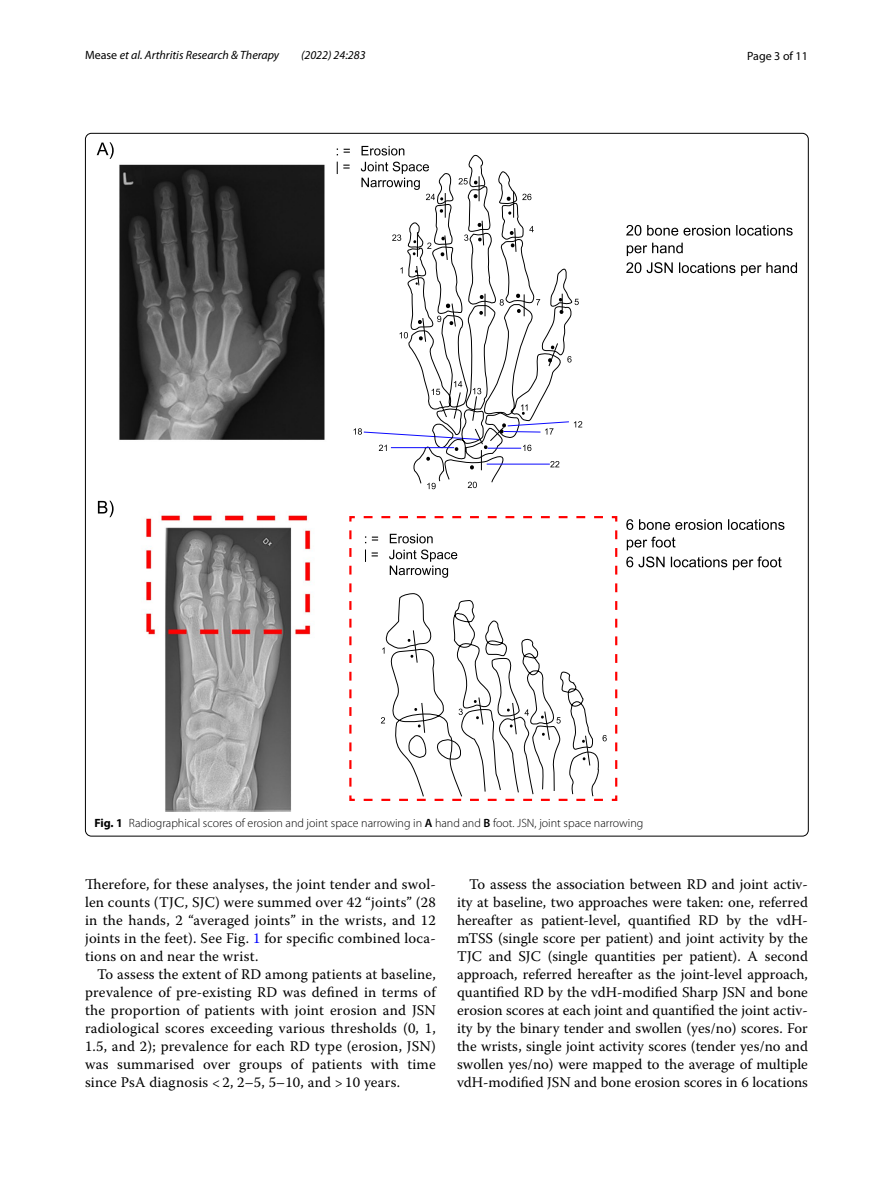
<style>
.page{position:relative;width:893px;height:1187px;background:#fff}
.page>*{position:absolute;margin:0;border:0;box-sizing:border-box;transform-origin:0 0}
.t1{font:14.7px/18px "Warnock Pro";letter-spacing:.015em;color:#000;text-align:justify}
.t2{font:300 12px "Myriad Pro";color:#000}
.t3{font:italic 12px "Myriad Pro";color:#000}
.t4{font:12px "Myriad Pro";color:#000}
.s1{font-style:normal}
.s2{font-weight:700}
.s3{font-weight:600}
.s4{color:#00f}
</style>
<div class="page">
<img style="left:119px;top:164px;width:206px;height:647px">
<svg style="left:383px;top:152px;width:200px;height:338px"></svg>
<svg style="left:412px;top:252px;width:4px;height:3px"></svg>
<svg style="left:416px;top:175px;width:147px;height:296px"></svg>
<svg style="left:337px;top:146px;width:67px;height:9px"></svg>
<svg style="left:626px;top:225px;width:167px;height:11px"></svg>
<svg style="left:627px;top:242px;width:56px;height:14px"></svg>
<svg style="left:626px;top:262px;width:171px;height:14px"></svg>
<svg style="left:626px;top:519px;width:158px;height:11px"></svg>
<svg style="left:627px;top:536px;width:48px;height:14px"></svg>
<svg style="left:626px;top:556px;width:156px;height:14px"></svg>
<svg style="left:400px;top:267px;width:3px;height:6px"></svg>
<svg style="left:399px;top:332px;width:9px;height:6px"></svg>
<svg style="left:432px;top:388px;width:8px;height:7px"></svg>
<svg style="left:454px;top:381px;width:8px;height:6px"></svg>
<svg style="left:473px;top:388px;width:8px;height:6px"></svg>
<svg style="left:521px;top:404px;width:6px;height:11px"></svg>
<svg style="left:468px;top:481px;width:9px;height:7px"></svg>
<svg style="left:427px;top:483px;width:9px;height:6px"></svg>
<svg style="left:354px;top:421px;width:228px;height:48px"></svg>
<svg style="left:392px;top:234px;width:9px;height:7px"></svg>
<svg style="left:337px;top:162px;width:107px;height:38px"></svg>
<svg style="left:458px;top:178px;width:20px;height:6px"></svg>
<svg style="left:522px;top:194px;width:9px;height:6px"></svg>
<svg style="left:529px;top:226px;width:5px;height:6px"></svg>
<svg style="left:427px;top:242px;width:4px;height:7px"></svg>
<svg style="left:437px;top:316px;width:4px;height:6px"></svg>
<svg style="left:500px;top:299px;width:4px;height:6px"></svg>
<svg style="left:536px;top:299px;width:4px;height:6px"></svg>
<svg style="left:575px;top:299px;width:4px;height:6px"></svg>
<svg style="left:567px;top:356px;width:5px;height:6px"></svg>
<svg style="left:464px;top:234px;width:4px;height:7px"></svg>
<svg style="left:349px;top:516px;width:269px;height:285px"></svg>
<svg style="left:97px;top:142px;width:17px;height:17px"></svg>
<svg style="left:98px;top:500px;width:16px;height:17px"></svg>
<p class="t3" style="left:85px;top:48px;width:196px"><span class="s1">Mease</span> et al. Arthritis Research &amp; Therapy</p>
<p class="t3" style="left:301px;top:48px;width:66px">(2022) 24:283</p>
<p class="t4" style="left:747px;top:48px;width:62px">Page 3 of 11</p>
<p class="t2" style="left:94px;top:816px;width:550px"><span class="s2">Fig. 1</span> Radiographical scores of erosion and joint space narrowing in <span class="s3">A</span> hand and <span class="s3">B</span> foot. JSN, joint space narrowing</p>
<p class="t1" style="left:85px;top:874px;width:352px">Therefore, for these analyses, the joint tender and swol&shy;len counts (TJC, SJC) were summed over 42 “joints” (28 in the hands, 2 “averaged joints” in the wrists, and 12 joints in the feet). See Fig. <span class="s4">1</span> for specific combined loca&shy;tions on and near the wrist.</p>
<p class="t1" style="left:85px;top:964px;width:352px;text-indent:12px">To assess the extent of RD among patients at baseline, prevalence of pre-existing RD was defined in terms of the proportion of patients with joint erosion and JSN radiological scores exceeding various thresholds (0, 1, 1.5, and 2); prevalence for each RD type (erosion, JSN) was summarised over groups of patients with time since PsA diagnosis &lt; 2, 2–5, 5–10, and &gt; 10 years.</p>
<p class="t1" style="left:457px;top:874px;width:352px;text-indent:12px">To assess the association between RD and joint activ&shy;ity at baseline, two approaches were taken: one, referred hereafter as patient-level, quantified RD by the vdH&shy;mTSS (single score per patient) and joint activity by the TJC and SJC (single quantities per patient). A second approach, referred hereafter as the joint-level approach, quantified RD by the vdH-modified Sharp JSN and bone erosion scores at each joint and quantified the joint activ&shy;ity by the binary tender and swollen (yes/no) scores. For the wrists, single joint activity scores (tender yes/no and swollen yes/no) were mapped to the average of multiple vdH-modified JSN and bone erosion scores in 6 locations</p>
</div>
